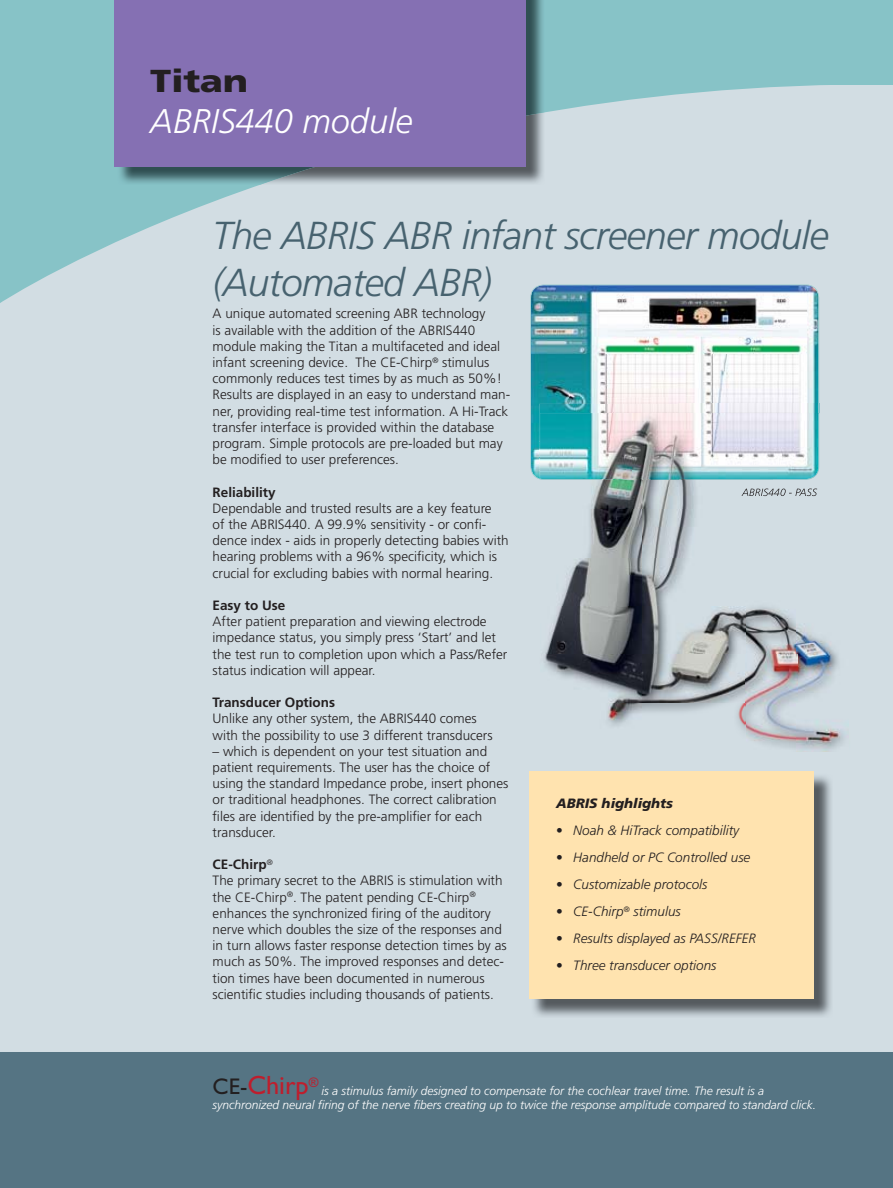
<style>
.page{position:relative;width:893px;height:1188px;background:#fff}
.page>*{position:absolute;margin:0;border:0;box-sizing:border-box;transform-origin:0 0}
.t1{font:italic 300 39px/46.8px "Frutiger LT";letter-spacing:-.02em;color:#47626f}
.t2{font:italic 300 34.2px "Frutiger LT";color:#fff}
.t3{font:900 31.8px "Frutiger LT";letter-spacing:-.01em;color:#231f20;scale:1.2 1}
.t4{font:26.4px "Gill Sans";color:#be1e2d}
.t5{font:300 13.5px/16.2px "Frutiger LT";color:#231f20}
.t6{font:italic 300 13.5px "Frutiger LT";color:#231f20}
.t7{font:700 13.5px "Frutiger LT";color:#231f20}
.t8{font:italic 900 13.5px "Frutiger LT";color:#231f20}
.t9{font:italic 300 12px/14.4px "Frutiger LT";color:#fff}
.s1{font-weight:700}
.s2{font-style:normal}
.s3{font-size:22.65px;color:#231f20}
</style>
<div class="page">
<div style="left:0;top:85px;width:893px;height:1103px;background:#d2dde3"></div>
<svg style="left:0;top:0;width:892px;height:303px"></svg>
<div style="left:0;top:1052px;width:893px;height:136px;background:#557483"></div>
<svg style="left:892px;top:0;width:1px;height:85px"></svg>
<img style="left:117px;top:0;width:428px;height:185px">
<div style="left:115px;top:0;width:411px;height:166px;background:#8570b3"></div>
<img style="left:534px;top:776px;width:297px;height:240px">
<div style="left:529px;top:771px;width:285px;height:228px;background:#ffe3af"></div>
<img style="left:530px;top:285px;width:289px;height:194px">
<img style="left:539px;top:441px;width:1px;height:39px">
<img style="left:798px;top:751px;width:31px;height:1px">
<img style="left:539px;top:404px;width:140px;height:37px">
<img style="left:679px;top:404px;width:139px;height:9px">
<img style="left:797px;top:413px;width:48px;height:338px">
<img style="left:544px;top:480px;width:253px;height:269px">
<img style="left:710px;top:488px;width:107px;height:8px">
<img style="left:741px;top:489px;width:76px;height:7px">
<img style="left:540px;top:413px;width:186px;height:66px">
<img style="left:773px;top:413px;width:46px;height:67px">
<img style="left:540px;top:479px;width:233px;height:1px">
<h3 class="t3" style="left:150px;top:62px;width:83px">Titan</h3>
<h2 class="t2" style="left:150px;top:105px;width:264px">ABRIS440 module</h2>
<h1 class="t1" style="left:213px;top:214px;width:618px">The ABRIS ABR infant screener module (Automated ABR)</h1>
<p class="t5" style="left:213px;top:306px;width:299px">A unique automated screening ABR technology<br>is available with the addition of the ABRIS440 module making the Titan a multifaceted and ideal infant screening device. The CE-Chirp<sup>®</sup> stimulus commonly reduces test times by as much as 50%!<br>Results are displayed in an easy to understand man&shy;ner, providing real-time test information. A Hi-Track transfer interface is provided within the database program. Simple protocols are pre-loaded but may be modified to user preferences.</p>
<p class="t7" style="left:213px;top:485px;width:65px">Reliability</p>
<p class="t5" style="left:213px;top:501px;width:298px">Dependable and trusted results are a key feature<br>of the ABRIS440. A 99.9% sensitivity - or confi&shy;dence index - aids in properly detecting babies with hearing problems with a 96% specificity, which is crucial for excluding babies with normal hearing.</p>
<p class="t7" style="left:213px;top:599px;width:74px">Easy to Use</p>
<p class="t5" style="left:213px;top:614px;width:296px">After patient preparation and viewing electrode impedance status, you simply press ‘Start’ and let the test run to completion upon which a Pass/Refer status indication will appear.</p>
<p class="t7" style="left:213px;top:696px;width:124px">Transducer Options</p>
<p class="t5" style="left:213px;top:711px;width:282px">Unlike any other system, the ABRIS440 comes with the possibility to use 3 different transducers</p>
<p class="t5" style="left:213px;top:744px;width:297px">– which is dependent on your test situation and patient requirements. The user has the choice of using the standard Impedance probe, insert phones or traditional headphones. The correct calibration files are identified by the pre-amplifier for each transducer.</p>
<p class="t5" style="left:213px;top:857px;width:296px"><span class="s1">CE-Chirp</span><sup>®<br></sup>The primary secret to the ABRIS is stimulation with the CE-Chirp<sup>®</sup>. The patent pending CE-Chirp<sup>® </sup>enhances the synchronized firing of the auditory nerve which doubles the size of the responses and in turn allows faster response detection times by as much as 50%. The improved responses and detec&shy;tion times have been documented in numerous scientific studies including thousands of patients.</p>
<p class="t8" style="left:556px;top:797px;width:118px">ABRIS highlights</p>
<p class="t6" style="left:556px;top:824px;width:185px"><span class="s2">•</span> Noah &amp; HiTrack compatibility</p>
<p class="t6" style="left:556px;top:851px;width:196px"><span class="s2">•</span> Handheld or PC Controlled use</p>
<p class="t6" style="left:556px;top:878px;width:153px"><span class="s2">•</span> Customizable protocols</p>
<p class="t6" style="left:556px;top:905px;width:126px"><span class="s2">•</span> CE-Chirp<sup>®</sup> stimulus</p>
<p class="t6" style="left:556px;top:932px;width:201px"><span class="s2">•</span> Results displayed as PASS/REFER</p>
<p class="t6" style="left:556px;top:959px;width:162px"><span class="s2">•</span> Three transducer options</p>
<h3 class="t4" style="left:213px;top:1076px;width:107px"><span class="s3">CE-</span>Chirp<sup>®</sup></h3>
<p class="t9" style="left:213px;top:1084px;width:605px;text-indent:109px">is a stimulus family designed to compensate for the cochlear travel time. The result is a synchronized neural firing of the nerve fibers creating up to twice the response amplitude compared to standard click.</p>
</div>
